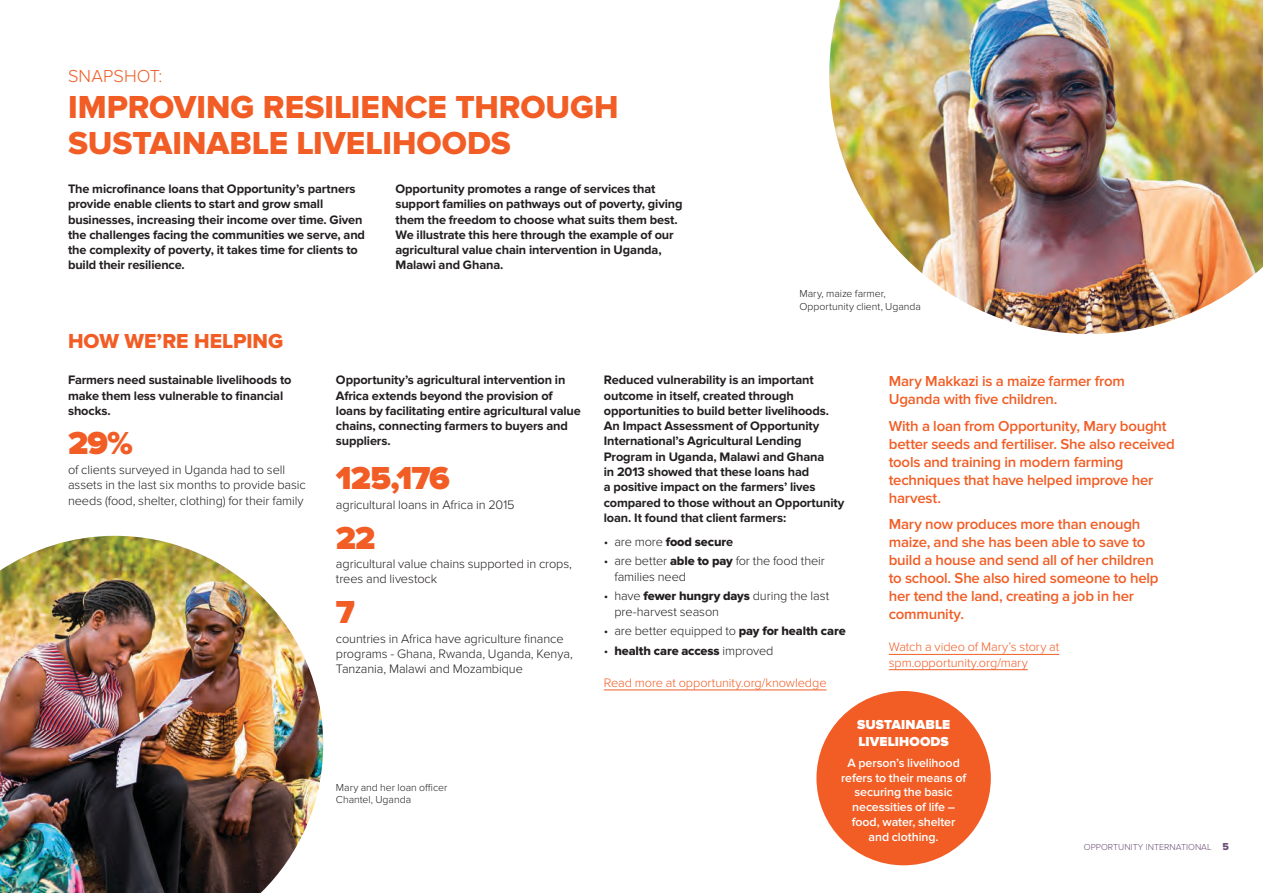
<style>
.page{position:relative;width:1263px;height:893px;background:#fff}
.page>*{position:absolute;margin:0;border:0;box-sizing:border-box;transform-origin:0 0}
.t1{font:33px/36px "Proxima Nova Extrabld";color:#f15d25}
.t2{font:900 33px "Proxima Nova";letter-spacing:-.03em;color:#f15d25}
.t3{font:21px "Proxima Nova Extrabld";color:#f15d25}
.t4{font:300 18px "Proxima Nova";letter-spacing:.005em;color:#f15d25}
.t5{font:600 15px/18px "Proxima Nova";letter-spacing:-.015em;color:#f15d25}
.t6{font:900 13.5px/16.2px "Proxima Nova";letter-spacing:.01em;color:#fff}
.t7{font:700 12.75px/15.3px "Proxima Nova";letter-spacing:-.01em;color:#231f20}
.t8{font:300 12.75px/15.3px "Proxima Nova";letter-spacing:-.01em;color:#231f20}
.t9{font:300 12.75px/15.3px "Proxima Nova";letter-spacing:-.005em;color:#f15d25}
.t10{font:12.75px "Proxima Nova Extrabld";letter-spacing:-.01em;color:#231f20}
.t11{font:600 12.3px/14.9px "Proxima Nova";letter-spacing:-.01em;color:#fff;text-align:center}
.t12{font:300 10.5px/12.6px "Proxima Nova";color:#231f20}
.t13{font:300 9px "Proxima Nova";color:#6c4e78}
.s1{font-family:"Proxima Nova";font-weight:300}
.s2{font-family:"Proxima Nova";font-weight:700}
.s3{font-family:"Proxima Nova Extrabld";font-weight:400}
.s4{font-family:"Proxima Nova Extrabld";font-weight:400;font-size:10.5px}
</style>
<div class="page">
<img style="left:0;top:536px;width:323px;height:357px">
<hr style="left:604px;top:690px;width:222px;height:1px;background:#f15d25">
<hr style="left:889px;top:654px;width:170px;height:1px;background:#f15d25">
<hr style="left:889px;top:669px;width:139px;height:1px;background:#f15d25">
<div style="left:816px;top:691px;width:175px;height:174px;background:#f15d25;border-radius:50%"></div>
<img style="left:829px;top:0;width:434px;height:334px">
<h3 class="t4" style="left:68px;top:66px;width:96px">SNAPSHOT:</h3>
<h1 class="t1" style="left:68px;top:90px;width:552px">IMPROVING RESILIENCE THROUGH<br>SUSTAINABLE LIVELIHOODS</h1>
<p class="t7" style="left:68px;top:181px;width:299px">The microfinance loans that Opportunity’s partners provide enable clients to start and grow small businesses, increasing their income over time. Given the challenges facing the communities we serve, and the complexity of poverty, it takes time for clients to build their resilience.</p>
<p class="t7" style="left:395px;top:181px;width:289px">Opportunity promotes a range of services that support families on pathways out of poverty, giving them the freedom to choose what suits them best.<br>We illustrate this here through the example of our agricultural value chain intervention in Uganda, Malawi and Ghana.</p>
<h2 class="t3" style="left:68px;top:329px;width:217px">HOW WE’RE HELPING</h2>
<p class="t12" style="left:799px;top:288px;width:123px">Mary, maize farmer,<br>Opportunity client, Uganda</p>
<p class="t7" style="left:68px;top:373px;width:225px">Farmers need sustainable livelihoods to make them less vulnerable to financial shocks.</p>
<h1 class="t2" style="left:68px;top:424px;width:67px">29%</h1>
<p class="t8" style="left:68px;top:462px;width:239px">of clients surveyed in Uganda had to sell assets in the last six months to provide basic needs (food, shelter, clothing) for their family</p>
<p class="t7" style="left:336px;top:373px;width:246px">Opportunity’s agricultural intervention in Africa extends beyond the provision of loans by facilitating entire agricultural value chains, connecting farmers to buyers and suppliers.</p>
<h1 class="t2" style="left:336px;top:459px;width:115px">125,176</h1>
<p class="t8" style="left:336px;top:497px;width:180px">agricultural loans in Africa in 2015</p>
<h1 class="t2" style="left:336px;top:518px;width:41px">22</h1>
<p class="t8" style="left:336px;top:556px;width:238px">agricultural value chains supported in crops, trees and livestock</p>
<h1 class="t2" style="left:336px;top:593px;width:20px">7</h1>
<p class="t8" style="left:336px;top:631px;width:238px">countries in Africa have agriculture finance programs - Ghana, Rwanda, Uganda, Kenya,<br>Tanzania, Malawi and Mozambique</p>
<p class="t12" style="left:336px;top:781px;width:113px">Mary and her loan officer<br>Chantel, Uganda</p>
<p class="t7" style="left:604px;top:373px;width:242px">Reduced vulnerability is an important outcome in itself, created through opportunities to build better livelihoods.<br>An Impact Assessment of Opportunity International’s Agricultural Lending Program in Uganda, Malawi and Ghana<br>in 2013 showed that these loans had<br>a positive impact on the farmers’ lives compared to those without an Opportunity loan. It found that client farmers:</p>
<p class="t10" style="left:604px;top:534px;width:131px"><span class="s1">• are more</span> food secur<span class="s2">e</span></p>
<p class="t8" style="left:614px;top:554px;width:212px;text-indent:-11px">• are better <span class="s3">able to pay</span> for the food their families need</p>
<p class="t8" style="left:614px;top:588px;width:216px;text-indent:-11px">• have <span class="s3">fewer hungry days</span> during the last pre-harvest season</p>
<p class="t8" style="left:604px;top:623px;width:243px">• are better equipped to <span class="s3">pay for health care</span></p>
<p class="t10" style="left:604px;top:643px;width:171px"><span class="s1">•</span> health care access <span class="s1">improved</span></p>
<p class="t9" style="left:604px;top:675px;width:224px">Read more at opportunity.org/knowledge</p>
<p class="t5" style="left:889px;top:372px;width:238px">Mary Makkazi is a maize farmer from<br>Uganda with five children.</p>
<p class="t5" style="left:889px;top:417px;width:288px">With a loan from Opportunity, Mary bought better seeds and fertiliser. She also received tools and training in modern farming techniques that have helped improve her harvest.</p>
<p class="t5" style="left:889px;top:515px;width:271px">Mary now produces more than enough maize, and she has been able to save to build a house and send all of her children to school. She also hired someone to help her tend the land, creating a job in her community.</p>
<p class="t9" style="left:889px;top:640px;width:172px">Watch a video of Mary’s story at spm.opportunity.org/mary</p>
<p class="t6" style="left:857px;top:717px;width:95px">SUSTAINABLE<br>LIVELIHOODS</p>
<p class="t11" style="left:841px;top:755px;width:127px">A person’s livelihood refers to their means of securing the basic necessities of life – food, water, shelter and clothing.</p>
<p class="t13" style="left:1084px;top:842px;width:147px">OPPORTUNITY INTERNATIONAL <span class="s4">5</span></p>
</div>
